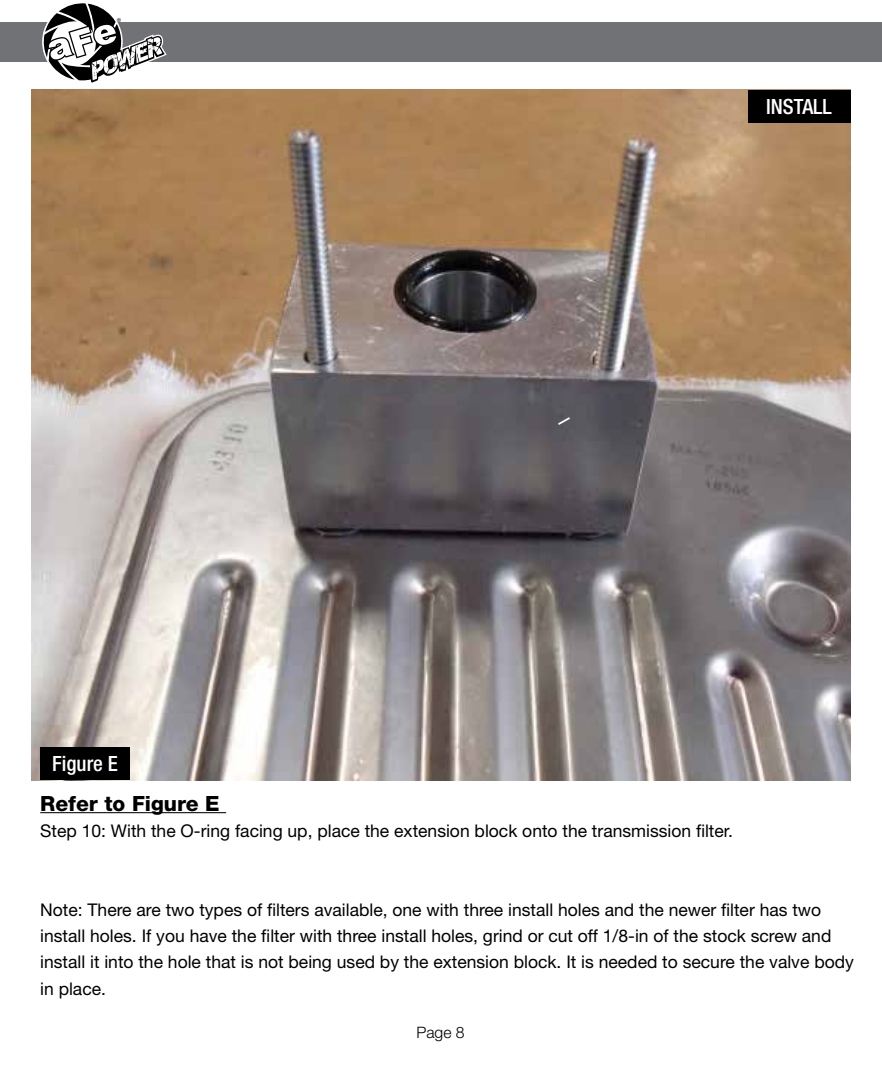
<style>
.page{position:relative;width:882px;height:1071px;background:#fff}
.page>*{position:absolute;margin:0;border:0;box-sizing:border-box;transform-origin:0 0}
.t1{font:800 21px "Helvetica Neue";color:#000}
.t2{font:500 condensed 21px "Helvetica Neue";color:#fff}
.t3{font:17.5px/26.2px "Helvetica Neue";color:#000}
.t4{font:300 15.75px "Helvetica Neue";color:#000}
.t5{font:8.75px "Myriad";color:#000}
</style>
<div class="page">
<img style="left:32px;top:89px;width:818px;height:692px">
<div style="left:0;top:23px;width:882px;height:39px;background:#717275"></div>
<svg style="left:43px;top:3px;width:124px;height:80px"></svg>
<hr style="left:40px;top:812px;width:186px;height:1px;background:#000">
<div style="left:40px;top:747px;width:90px;height:33px;background:#000"></div>
<svg style="left:556px;top:416px;width:16px;height:11px"></svg>
<div style="left:748px;top:90px;width:102px;height:33px;background:#000"></div>
<p class="t5" style="left:117px;top:17px;width:6px">®</p>
<p class="t2" style="left:766px;top:94px;width:67px">INSTALL</p>
<p class="t2" style="left:52px;top:751px;width:67px">Figure E</p>
<p class="t1" style="left:40px;top:791px;width:181px">Refer to Figure E</p>
<p class="t3" style="left:40px;top:818px;width:694px">Step 10: With the O-ring facing up, place the extension block onto the transmission filter.</p>
<p class="t3" style="left:40px;top:896px;width:815px">Note: There are two types of filters available, one with three install holes and the newer filter has two install holes. If you have the filter with three install holes, grind or cut off 1/8-in of the stock screw and install it into the hole that is not being used by the extension block. It is needed to secure the valve body in place.</p>
<p class="t4" style="left:416px;top:1023px;width:50px">Page 8</p>
</div>
